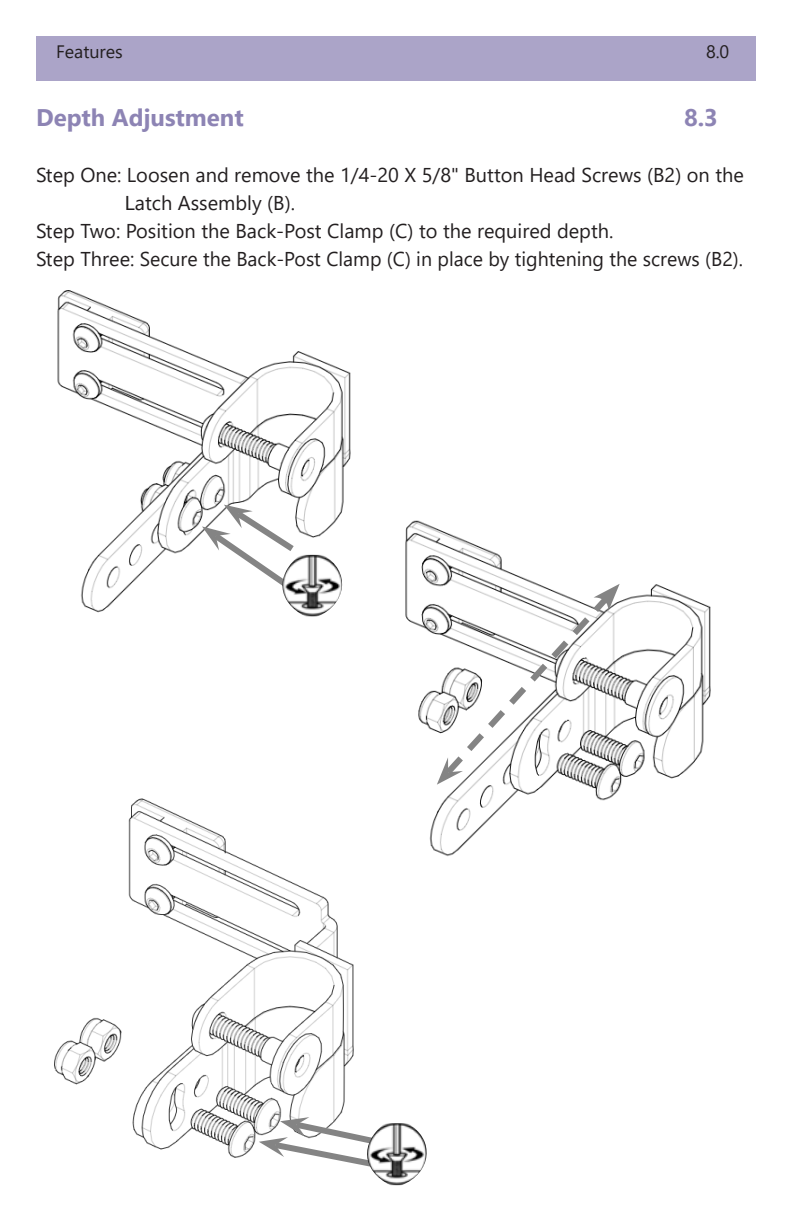
<style>
.page{position:relative;width:792px;height:1224px;background:#fff}
.page>*{position:absolute;margin:0;border:0;box-sizing:border-box;transform-origin:0 0}
.t1{font:700 24px "Segoe UI";color:#8d84b4}
.t2{font:20px/28px "Segoe UI";color:#231f20}
.t3{font:18px "Segoe UI";color:#231f20}
</style>
<div class="page">
<div style="left:36px;top:36px;width:720px;height:44px;background:#aba4c8"></div>
<img style="left:57px;top:290px;width:294px;height:323px">
<img style="left:405px;top:520px;width:306px;height:337px">
<img style="left:54px;top:798px;width:300px;height:360px">
<svg style="left:437px;top:584px;width:183px;height:201px"></svg>
<svg style="left:202px;top:505px;width:98px;height:91px"></svg>
<img style="left:280px;top:555px;width:64px;height:62px">
<svg style="left:259px;top:1117px;width:105px;height:49px"></svg>
<img style="left:364px;top:1123px;width:63px;height:63px">
<p class="t3" style="left:56px;top:35px;width:68px">Features</p>
<p class="t3" style="left:706px;top:35px;width:25px">8.0</p>
<p class="t1" style="left:36px;top:94px;width:209px">Depth Adjustment</p>
<p class="t1" style="left:684px;top:94px;width:36px">8.3</p>
<p class="t2" style="left:124px;top:159px;width:621px;text-indent:-88px">Step One: Loosen and remove the 1/4-20 X 5/8" Button Head Screws (B2) on the<br>Latch Assembly (B).</p>
<p class="t2" style="left:36px;top:215px;width:579px">Step Two: Position the Back-Post Clamp (C) to the required depth.</p>
<p class="t2" style="left:36px;top:243px;width:709px">Step Three: Secure the Back-Post Clamp (C) in place by tightening the screws (B2).</p>
</div>
